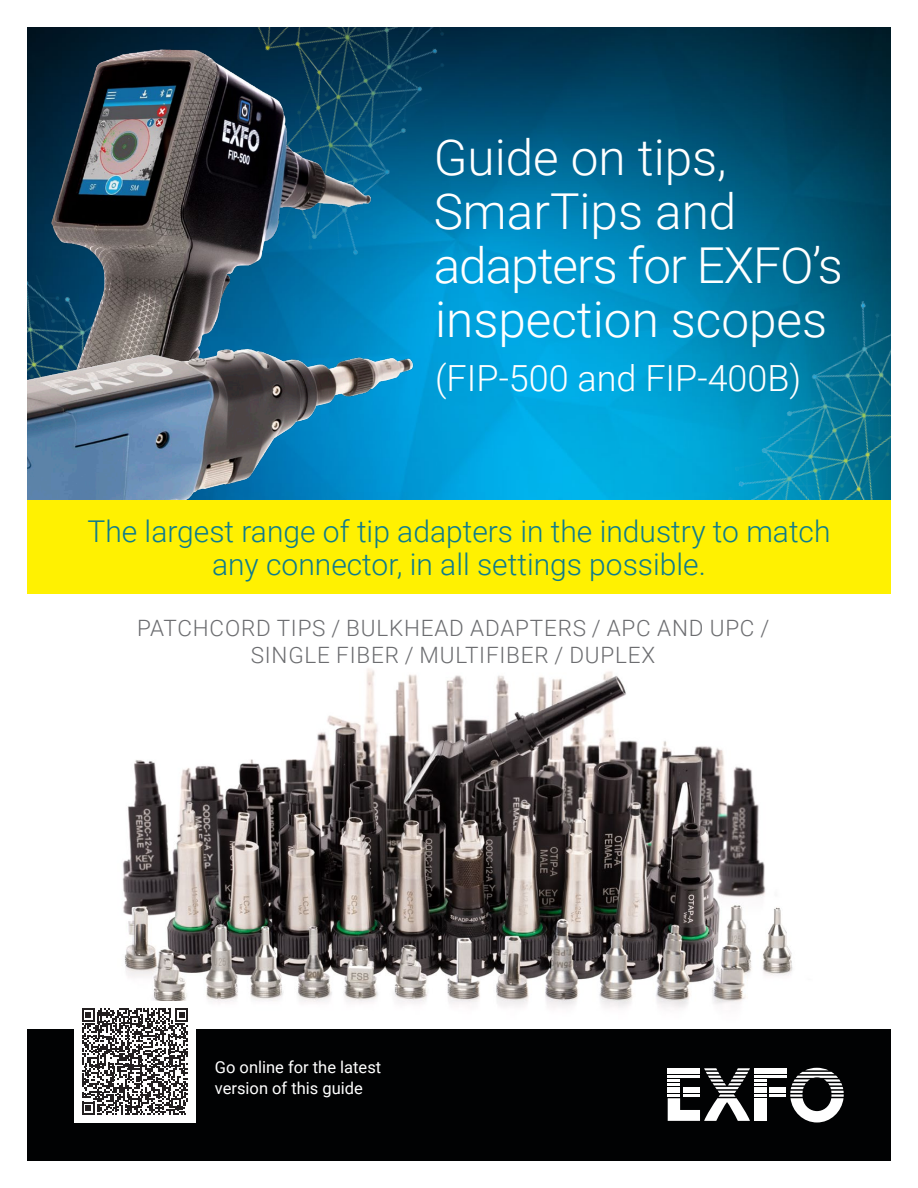
<style>
.page{position:relative;width:918px;height:1188px;background:#fff}
.page>*{position:absolute;margin:0;border:0;box-sizing:border-box;transform-origin:0 0}
.t1{font:300 49.5px/54px "Roboto";color:#fff}
.t2{font:300 36px "Roboto";color:#fff}
.t3{font:300 30px/33px "Roboto";color:#0e7b8d;text-align:center}
.t4{font:300 22.5px/27px "Roboto";letter-spacing:.035em;color:#6c6d70;text-align:center}
.t5{font:16.5px/21px "Roboto";color:#fff}
</style>
<div class="page">
<img style="left:122px;top:694px;width:671px;height:314px">
<img style="left:27px;top:27px;width:864px;height:473px">
<img style="left:626px;top:288px;width:265px;height:212px">
<img style="left:133px;top:27px;width:350px;height:177px">
<img style="left:27px;top:29px;width:347px;height:175px">
<img style="left:27px;top:204px;width:462px;height:296px">
<div style="left:27px;top:1029px;width:864px;height:132px;background:#010203"></div>
<svg style="left:668px;top:1068px;width:176px;height:55px"></svg>
<hr style="left:668px;top:1076px;width:32px;height:2px;background:#fff">
<div style="left:74px;top:1001px;width:122px;height:122px;background:#fff"></div>
<svg style="left:82px;top:1009px;width:106px;height:106px"></svg>
<div style="left:27px;top:500px;width:864px;height:94px;background:#fff101"></div>
<h1 class="t1" style="left:434px;top:129px;width:411px">Guide on tips,<br>SmarTips and adapters for EXFO’s inspection scopes</h1>
<p class="t2" style="left:435px;top:353px;width:368px">(FIP-500 and FIP-400B)</p>
<p class="t3" style="left:87px;top:513px;width:745px">The largest range of tip adapters in the industry to match any connector, in all settings possible.</p>
<p class="t4" style="left:137px;top:613px;width:634px">PATCHCORD TIPS / BULKHEAD ADAPTERS / APC AND UPC /<br>SINGLE FIBER / MULTIFIBER / DUPLEX</p>
<p class="t5" style="left:215px;top:1056px;width:168px">Go online for the latest version of this guide</p>
</div>
